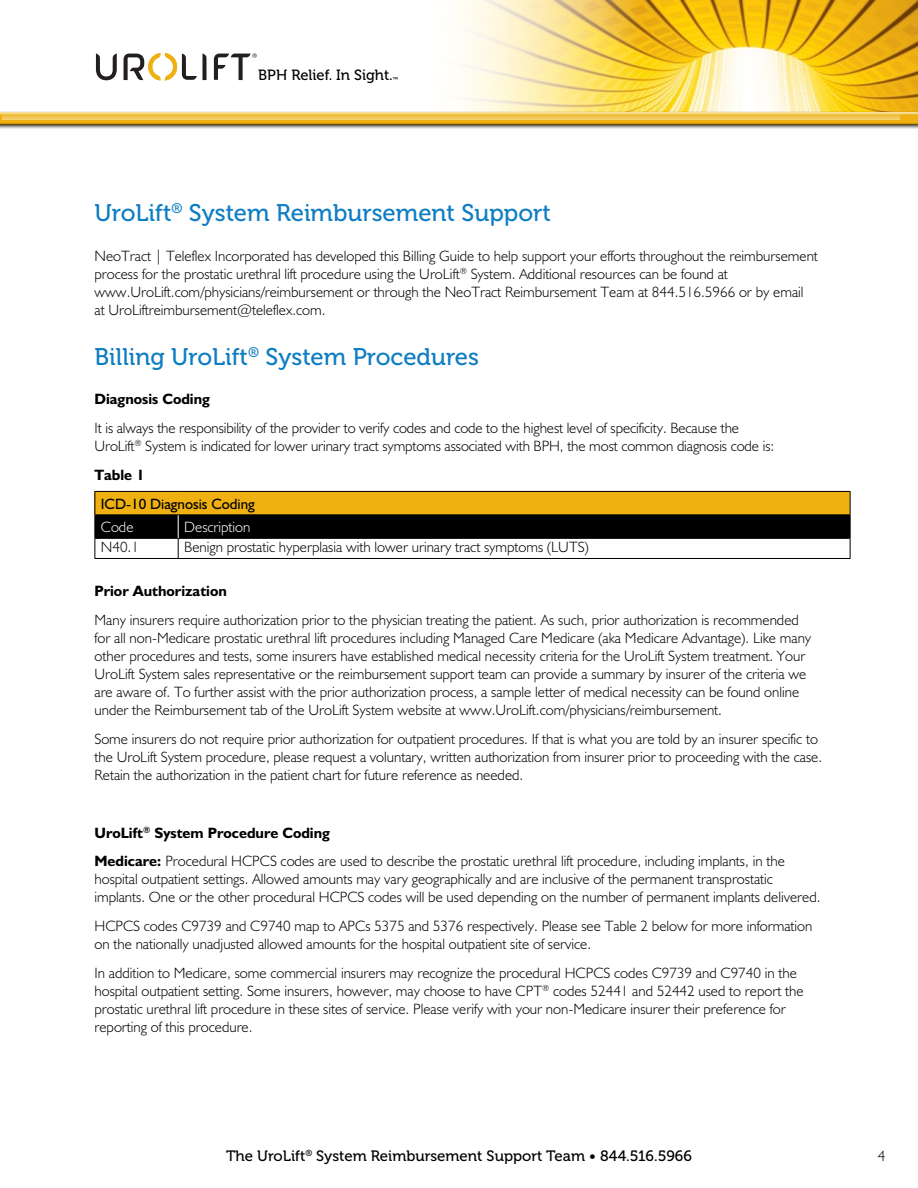
<style>
.page{position:relative;width:918px;height:1188px;background:#fff}
.page>*{position:absolute;margin:0;border:0;box-sizing:border-box;transform-origin:0 0}
.t1{font:24px "Museo 500";color:#0e7dc2}
.t2{font:300 15px/18px "Humanist 521 BT";color:#000}
.t3{font:15px "Museo 500";color:#000}
.t4{font:700 15px "Humanist 521 BT";color:#000}
.t5{font:15px "Humanist 521 BT";color:#000}
.t6{font:300 15px "Humanist 521 BT";color:#fff}
.t7{font:14.7px "Museo 500";color:#000}
.t8{font:5.7px "Museo 500";color:#000}
.s1{font-weight:700}
</style>
<div class="page">
<img style="left:641px;top:0;width:277px;height:110px">
<svg style="left:635px;top:0;width:6px;height:110px"></svg>
<svg style="left:462px;top:0;width:173px;height:110px;background:#f7e39e"></svg>
<div style="left:0;top:111px;width:918px;height:19px;background:#000;opacity:.75"></div>
<div style="left:0;top:110px;width:918px;height:16px;background:#fff;opacity:.75"></div>
<div style="left:0;top:111px;width:918px;height:16px;background:#000;opacity:.75"></div>
<svg style="left:3px;top:114px;width:897px;height:6px;background:#f1c551"></svg>
<svg style="left:96px;top:53px;width:21px;height:27px"></svg>
<svg style="left:124px;top:53px;width:83px;height:27px"></svg>
<svg style="left:214px;top:54px;width:43px;height:26px"></svg>
<hr style="left:94px;top:491px;width:84px;height:1px;background:#000">
<hr style="left:178px;top:491px;width:673px;height:1px;background:#000">
<hr style="left:94px;top:558px;width:84px;height:1px;background:#000">
<hr style="left:178px;top:558px;width:673px;height:1px;background:#000">
<svg style="left:94px;top:492px;width:757px;height:66px"></svg>
<p class="t7" style="left:258px;top:67px;width:136px">BPH Relief. In Sight.</p>
<p class="t8" style="left:393px;top:76px;width:7px">™</p>
<h1 class="t1" style="left:94px;top:200px;width:458px">UroLift<sup>®</sup> System Reimbursement Support</h1>
<p class="t2" style="left:94px;top:246px;width:725px">NeoTract | Teleflex Incorporated has developed this Billing Guide to help support your efforts throughout the reimbursement process for the prostatic urethral lift procedure using the UroLift<sup>®</sup> System. Additional resources can be found at www.UroLift.com/physicians/reimbursement or through the NeoTract Reimbursement Team at 844.516.5966 or by email<br>at UroLiftreimbursement@teleflex.com.</p>
<h1 class="t1" style="left:94px;top:343px;width:386px">Billing UroLift<sup>®</sup> System Procedures</h1>
<p class="t4" style="left:94px;top:390px;width:117px">Diagnosis Coding</p>
<p class="t2" style="left:94px;top:419px;width:681px">It is always the responsibility of the provider to verify codes and code to the highest level of specificity. Because the<br>UroLift<sup>®</sup> System is indicated for lower urinary tract symptoms associated with BPH, the most common diagnosis code is:</p>
<p class="t4" style="left:94px;top:465px;width:52px">Table 1</p>
<p class="t5" style="left:101px;top:495px;width:156px">ICD-10 Diagnosis Coding</p>
<p class="t6" style="left:101px;top:518px;width:34px">Code</p>
<p class="t6" style="left:184px;top:518px;width:68px">Description</p>
<p class="t2" style="left:101px;top:538px;width:40px">N40.1</p>
<p class="t2" style="left:184px;top:538px;width:406px">Benign prostatic hyperplasia with lower urinary tract symptoms (LUTS)</p>
<p class="t4" style="left:94px;top:582px;width:134px">Prior Authorization</p>
<p class="t2" style="left:94px;top:611px;width:718px">Many insurers require authorization prior to the physician treating the patient. As such, prior authorization is recommended for all non-Medicare prostatic urethral lift procedures including Managed Care Medicare (aka Medicare Advantage). Like many other procedures and tests, some insurers have established medical necessity criteria for the UroLift System treatment. Your UroLift System sales representative or the reimbursement support team can provide a summary by insurer of the criteria we are aware of. To further assist with the prior authorization process, a sample letter of medical necessity can be found online under the Reimbursement tab of the UroLift System website at www.UroLift.com/physicians/reimbursement.</p>
<p class="t2" style="left:94px;top:730px;width:729px">Some insurers do not require prior authorization for outpatient procedures. If that is what you are told by an insurer specific to the UroLift System procedure, please request a voluntary, written authorization from insurer prior to proceeding with the case.<br>Retain the authorization in the patient chart for future reference as needed.</p>
<p class="t2" style="left:94px;top:818px;width:692px;line-height:28.8px"><span class="s1">UroLift</span><sup>®</sup> <span class="s1">System Procedure Coding<br>Medicare:</span> Procedural HCPCS codes are used to describe the prostatic urethral lift procedure, including implants, in the</p>
<p class="t2" style="left:94px;top:870px;width:728px">hospital outpatient settings. Allowed amounts may vary geographically and are inclusive of the permanent transprostatic implants. One or the other procedural HCPCS codes will be used depending on the number of permanent implants delivered.</p>
<p class="t2" style="left:94px;top:917px;width:719px">HCPCS codes C9739 and C9740 map to APCs 5375 and 5376 respectively. Please see Table 2 below for more information on the nationally unadjusted allowed amounts for the hospital outpatient site of service.</p>
<p class="t2" style="left:94px;top:964px;width:711px">In addition to Medicare, some commercial insurers may recognize the procedural HCPCS codes C9739 and C9740 in the hospital outpatient setting. Some insurers, however, may choose to have CPT<sup>®</sup> codes 52441 and 52442 used to report the prostatic urethral lift procedure in these sites of service. Please verify with your non-Medicare insurer their preference for reporting of this procedure.</p>
<p class="t3" style="left:226px;top:1147px;width:467px">The UroLift<sup>®</sup> System Reimbursement Support Team • 844.516.5966</p>
<p class="t2" style="left:878px;top:1146px;width:9px">4</p>
</div>
